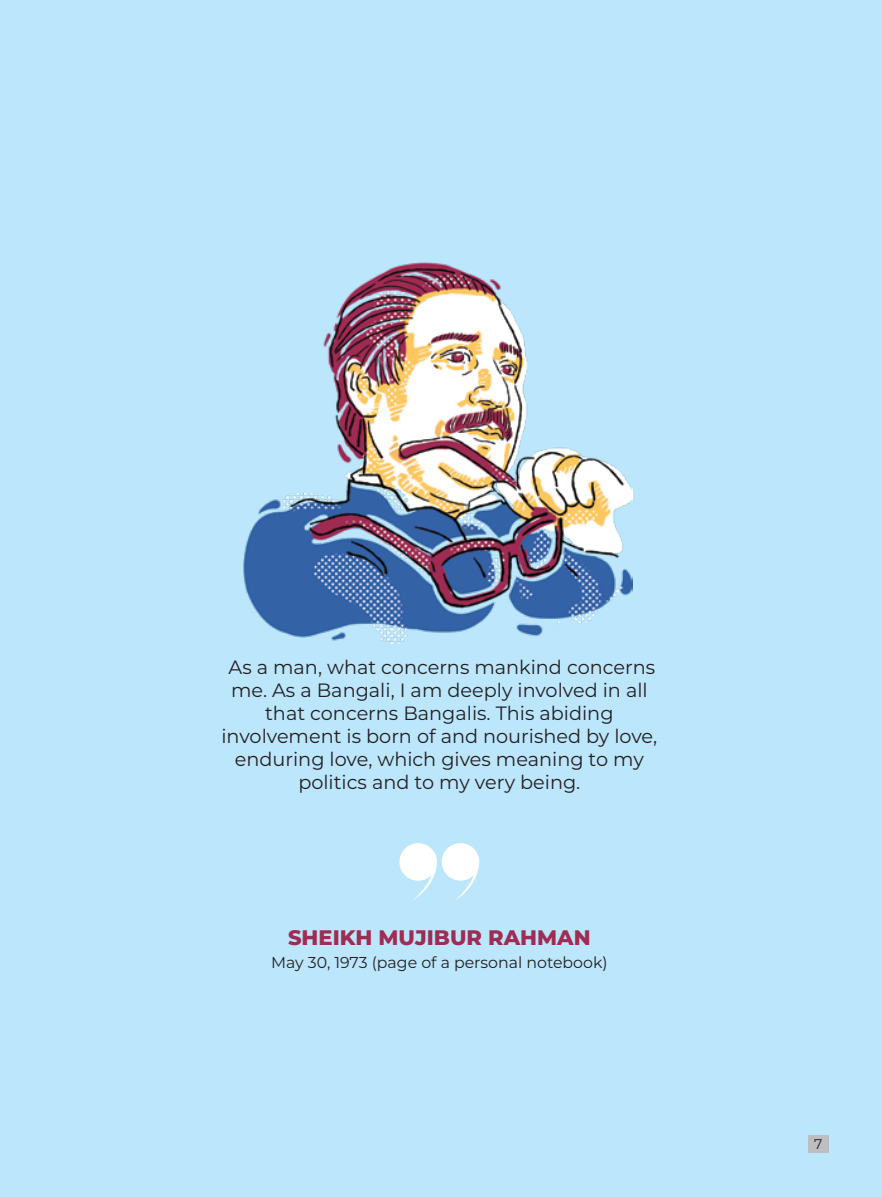
<style>
.page{position:relative;width:882px;height:1197px;background:#bce6fb}
.page>*{position:absolute;margin:0;border:0;box-sizing:border-box;transform-origin:0 0}
.t1{font:800 21px "Montserrat";color:#9f2c52}
.t2{font:19.25px/23.1px "Montserrat";color:#231f20;text-align:center}
.t3{font:15.75px "Montserrat";color:#231f20}
.t4{font:14px "Montserrat";color:#231f20}
</style>
<div class="page">
<svg style="left:399px;top:843px;width:80px;height:57px"></svg>
<div style="left:808px;top:1135px;width:20px;height:18px;background:#bcbec0"></div>
<img style="left:244px;top:262px;width:389px;height:382px">
<p class="t2" style="left:221px;top:655px;width:437px">As a man, what concerns mankind concerns me. As a Bangali, I am deeply involved in all that concerns Bangalis. This abiding involvement is born of and nourished by love, enduring love, which gives meaning to my politics and to my very being.</p>
<p class="t1" style="left:288px;top:922px;width:304px">SHEIKH MUJIBUR RAHMAN</p>
<p class="t3" style="left:271px;top:952px;width:338px">May 30, 1973 (page of a personal notebook)</p>
<p class="t4" style="left:814px;top:1135px;width:10px">7</p>
</div>
